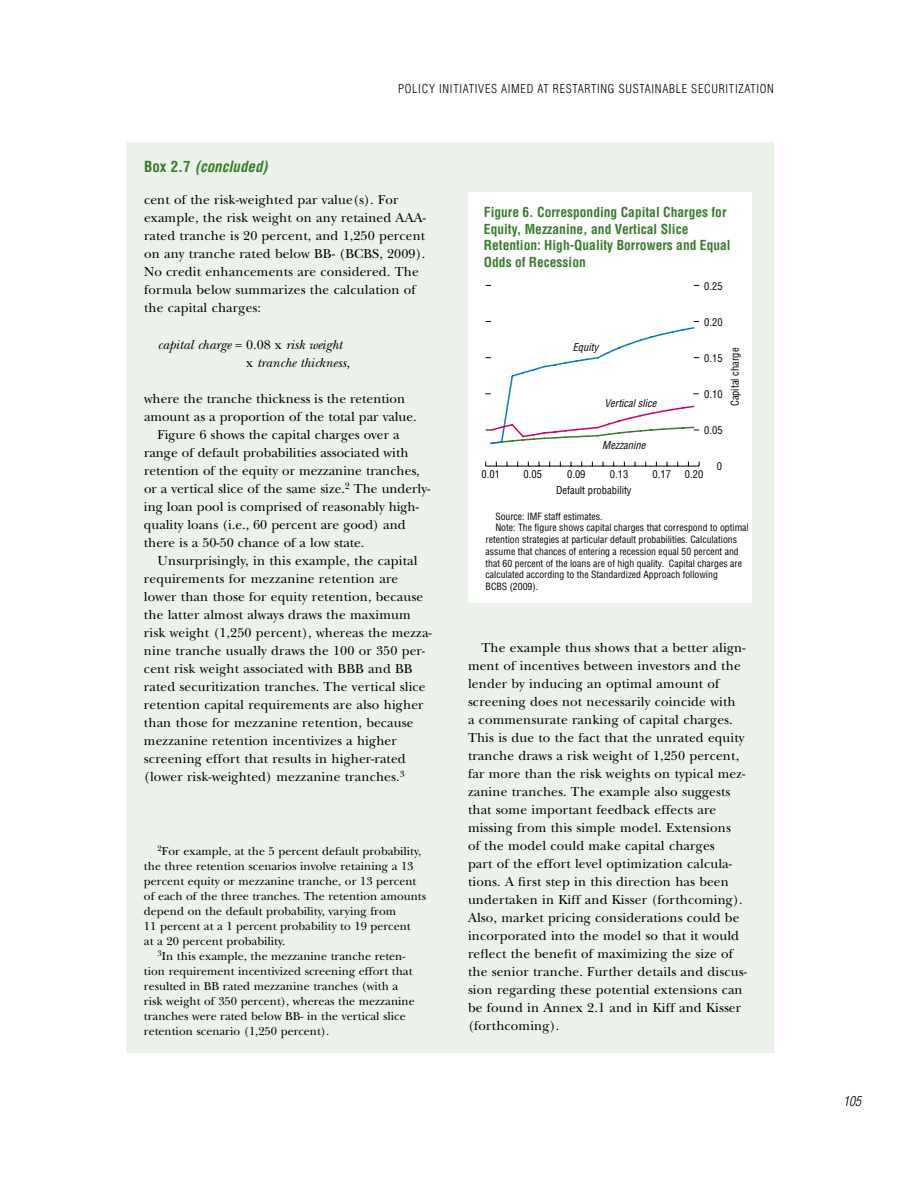
<style>
.page{position:relative;width:918px;height:1188px;background:#fff}
.page>*{position:absolute;margin:0;border:0;box-sizing:border-box;transform-origin:0 0}
.t1{font:italic 700 condensed 15px "Helvetica";color:#387c2c}
.t2{font:13.5px/18px "New Baskerville";letter-spacing:.01em;color:#000}
.t3{font:700 condensed 13.5px/16.5px "Helvetica";color:#387c2c}
.t4{font:italic 13.5px/18px "New Baskerville";color:#000}
.t5{font:italic 300 condensed 13.5px "Helvetica";color:#000}
.t6{font:12px "New Baskerville";color:#000}
.t7{font:300 condensed 12px "Helvetica";letter-spacing:.06em;color:#000}
.t8{font:condensed 10.5px "Helvetica";color:#000}
.t9{font:italic condensed 10.5px "Helvetica";color:#000}
.t10{font:condensed 9.75px "Helvetica";color:#000}
.s1{font-style:normal}
</style>
<div class="page">
<div style="left:126px;top:142px;width:648px;height:911px;background:#ebf2ea"></div>
<div style="left:468px;top:192px;width:283px;height:411px;background:#fff"></div>
<hr style="left:486px;top:466px;width:213px;height:1px;background:#000">
<svg style="left:485px;top:321px;width:214px;height:124px"></svg>
<p class="t1" style="left:144px;top:158px;width:125px"><span class="s1">Box 2.7</span> (concluded)</p>
<p class="t7" style="left:398px;top:81px;width:27px">POLICY</p>
<p class="t7" style="left:439px;top:81px;width:17px">INITIATIVES</p>
<p class="t7" style="left:501px;top:81px;width:66px">AIMED AT RESTARTI</p>
<p class="t7" style="left:601px;top:81px;width:32px">NG SUSTAI</p>
<p class="t7" style="left:655px;top:81px;width:50px">NABLE SECURITI</p>
<p class="t7" style="left:738px;top:81px;width:37px">ZATION</p>
<p class="t2" style="left:144px;top:190px;width:284px">cent of the risk-weighted par value(s). For example, the risk weight on any retained AAA&shy;rated tranche is 20 percent, and 1,250 percent on any tranche rated below BB- (BCBS, 2009).<br>No credit enhancements are considered. The formula below summarizes the calculation of the capital charges:</p>
<p class="t4" style="left:246px;top:336px;width:106px;text-indent:-89px">capital charge <span class="s1">= 0.08 x</span> risk weight <span class="s1">x</span> tranche thickness,</p>
<p class="t2" style="left:144px;top:390px;width:263px">where the tranche thickness is the retention</p>
<p class="t2" style="left:144px;top:408px;width:274px">amount as a proportion of the total par value.</p>
<p class="t2" style="left:158px;top:426px;width:244px">Figure 6 shows the capital charges over a</p>
<p class="t2" style="left:144px;top:444px;width:266px">range of default probabilities associated with</p>
<p class="t2" style="left:144px;top:462px;width:277px">retention of the equity or mezzanine tranches,</p>
<p class="t2" style="left:144px;top:480px;width:288px">or a vertical slice of the same size.<sup>2</sup> The underly-</p>
<p class="t2" style="left:144px;top:498px;width:277px">ing loan pool is comprised of reasonably high-</p>
<p class="t2" style="left:144px;top:516px;width:263px">quality loans (i.e., 60 percent are good) and</p>
<p class="t2" style="left:144px;top:534px;width:222px">there is a 50-50 chance of a low state.</p>
<p class="t2" style="left:157px;top:552px;width:262px">Unsurprisingly, in this example, the capital</p>
<p class="t2" style="left:144px;top:570px;width:256px">requirements for mezzanine retention are</p>
<p class="t2" style="left:144px;top:588px;width:281px">lower than those for equity retention, because</p>
<p class="t2" style="left:144px;top:606px;width:268px">the latter almost always draws the maximum</p>
<p class="t2" style="left:144px;top:624px;width:289px">risk weight (1,250 percent), whereas the mezza-</p>
<p class="t2" style="left:144px;top:642px;width:282px">nine tranche usually draws the 100 or 350 per-</p>
<p class="t2" style="left:144px;top:660px;width:270px">cent risk weight associated with BBB and BB</p>
<p class="t2" style="left:144px;top:678px;width:283px">rated securitization tranches. The vertical slice</p>
<p class="t2" style="left:144px;top:696px;width:281px">retention capital requirements are also higher</p>
<p class="t2" style="left:144px;top:714px;width:271px">than those for mezzanine retention, because</p>
<p class="t2" style="left:144px;top:732px;width:254px">mezzanine retention incentivizes a higher</p>
<p class="t2" style="left:144px;top:750px;width:263px">screening effort that results in higher-rated</p>
<p class="t2" style="left:144px;top:768px;width:262px">(lower risk-weighted) mezzanine tranches.<sup>3</sup></p>
<p class="t6" style="left:158px;top:844px;width:265px"><sup>2</sup>For example, at the 5 percent default probability,</p>
<p class="t6" style="left:144px;top:859px;width:271px">the three retention scenarios involve retaining a 13</p>
<p class="t6" style="left:144px;top:874px;width:274px">percent equity or mezzanine tranche, or 13 percent</p>
<p class="t6" style="left:144px;top:889px;width:284px">of each of the three tranches. The retention amounts</p>
<p class="t6" style="left:144px;top:904px;width:254px">depend on the default probability, varying from</p>
<p class="t6" style="left:144px;top:919px;width:268px">11 percent at a 1 percent probability to 19 percent</p>
<p class="t6" style="left:144px;top:934px;width:143px">at a 20 percent probability.</p>
<p class="t6" style="left:158px;top:949px;width:249px"><sup>3</sup>In this example, the mezzanine tranche reten-</p>
<p class="t6" style="left:144px;top:964px;width:270px">tion requirement incentivized screening effort that</p>
<p class="t6" style="left:144px;top:979px;width:256px">resulted in BB rated mezzanine tranches (with a</p>
<p class="t6" style="left:144px;top:994px;width:272px">risk weight of 350 percent), whereas the mezzanine</p>
<p class="t6" style="left:144px;top:1009px;width:263px">tranches were rated below BB- in the vertical slice</p>
<p class="t6" style="left:144px;top:1024px;width:187px">retention scenario (1,250 percent).</p>
<p class="t3" style="left:484px;top:204px;width:248px">Figure 6. Corresponding Capital Charges for Equity, Mezzanine, and Vertical Slice Retention: High-Quality Borrowers and Equal Odds of Recession</p>
<p class="t8" style="left:704px;top:279px;width:20px">0.25</p>
<p class="t9" style="left:573px;top:341px;width:27px">Equity</p>
<p class="t9" style="left:605px;top:397px;width:53px">Vertical slice</p>
<p class="t9" style="left:602px;top:438px;width:45px">Mezzanine</p>
<p class="t8" style="left:704px;top:315px;width:20px">0.20</p>
<p class="t8" style="left:704px;top:351px;width:20px">0.15</p>
<p class="t8" style="left:704px;top:388px;width:20px">0.10</p>
<p class="t8" style="left:704px;top:424px;width:20px">0.05</p>
<p class="t8" style="left:482px;top:468px;width:20px">0.01</p>
<p class="t8" style="left:524px;top:468px;width:20px">0.05</p>
<p class="t8" style="left:567px;top:468px;width:20px">0.09</p>
<p class="t8" style="left:610px;top:468px;width:20px">0.13</p>
<p class="t8" style="left:653px;top:468px;width:20px">0.17</p>
<p class="t8" style="left:685px;top:468px;width:20px">0.20</p>
<p class="t8" style="left:556px;top:484px;width:77px">Default probability</p>
<p class="t8" style="left:717px;top:460px;width:7px">0</p>
<p class="t8" style="left:728px;top:406px;width:60px;rotate:-90deg">Capital charge</p>
<p class="t10" style="left:495px;top:510px;width:109px">Source: IMF staff estimates.</p>
<p class="t10" style="left:495px;top:522px;width:255px">Note: The figure shows capital charges that correspond to optimal</p>
<p class="t10" style="left:486px;top:533px;width:253px">retention strategies at particular default probabilities. Calculations</p>
<p class="t10" style="left:486px;top:545px;width:255px">assume that chances of entering a recession equal 50 percent and</p>
<p class="t10" style="left:486px;top:557px;width:258px">that 60 percent of the loans are of high quality. Capital charges are</p>
<p class="t10" style="left:486px;top:569px;width:234px">calculated according to the Standardized Approach following</p>
<p class="t10" style="left:486px;top:580px;width:54px">BCBS (2009).</p>
<p class="t2" style="left:468px;top:639px;width:280px;text-indent:14px">The example thus shows that a better align&shy;ment of incentives between investors and the lender by inducing an optimal amount of screening does not necessarily coincide with<br>a commensurate ranking of capital charges.<br>This is due to the fact that the unrated equity tranche draws a risk weight of 1,250 percent, far more than the risk weights on typical mez&shy;zanine tranches. The example also suggests that some important feedback effects are missing from this simple model. Extensions<br>of the model could make capital charges<br>part of the effort level optimization calcula&shy;tions. A first step in this direction has been undertaken in Kiff and Kisser (forthcoming).<br>Also, market pricing considerations could be incorporated into the model so that it would reflect the benefit of maximizing the size of the senior tranche. Further details and discus&shy;sion regarding these potential extensions can be found in Annex 2.1 and in Kiff and Kisser (forthcoming).</p>
<p class="t5" style="left:843px;top:1092px;width:19px">105</p>
</div>
